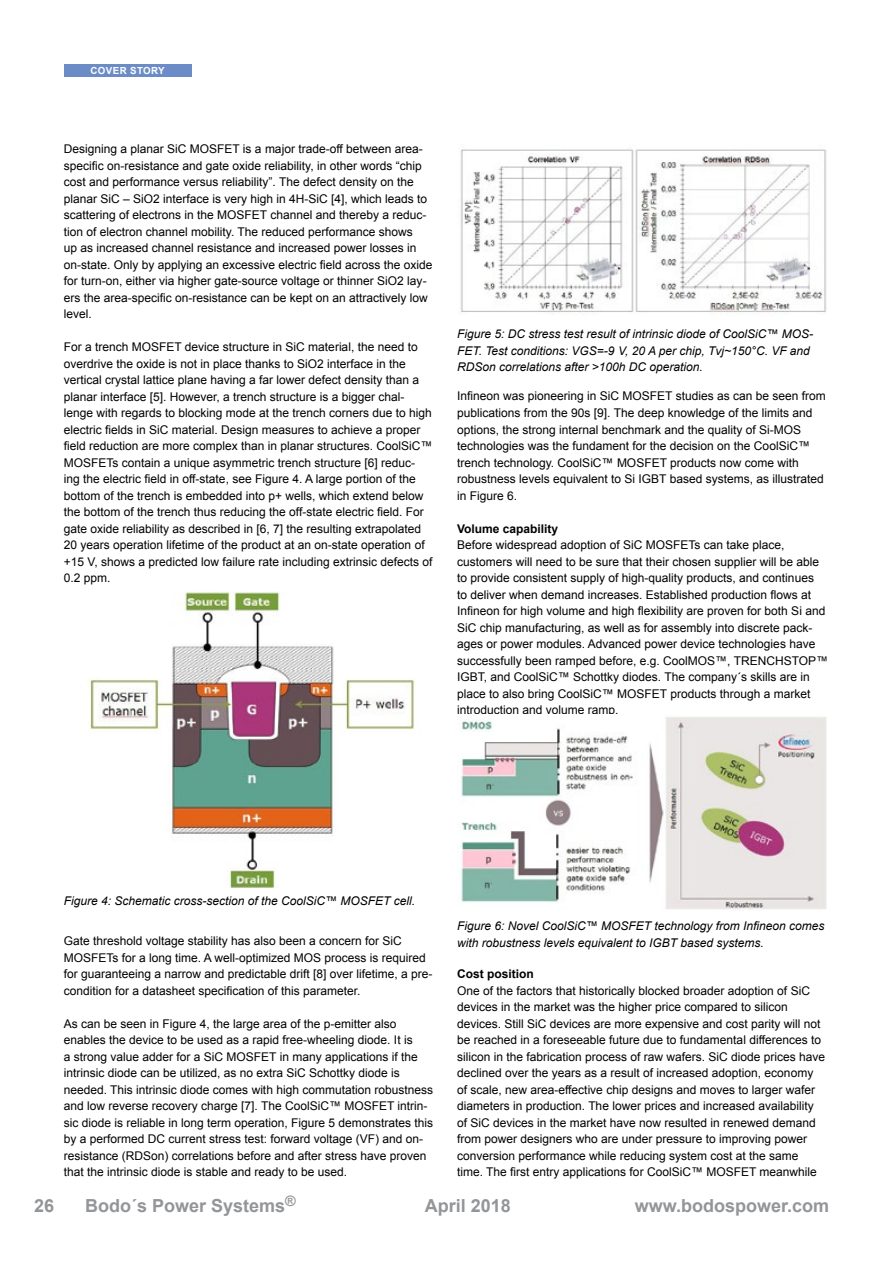
<style>
.page{position:relative;width:893px;height:1263px;background:#fff}
.page>*{position:absolute;margin:0;border:0;box-sizing:border-box;transform-origin:0 0}
.t1{font:700 18px "Arial";color:#939598}
.t2{font:700 14.4px "Arial";color:#939598}
.t3{font:12px/16.5px "Arial";color:#000}
.t4{font:italic 12px/16.5px "Arial";color:#000}
.t5{font:700 12px "Arial";color:#000}
.t6{font:700 9.75px "Arial";letter-spacing:.04em;color:#fff}
</style>
<div class="page">
<div style="left:64px;top:64px;width:127px;height:13px;background:#6c8cc7"></div>
<img style="left:89px;top:591px;width:326px;height:297px">
<img style="left:460px;top:149px;width:367px;height:164px">
<img style="left:460px;top:716px;width:367px;height:194px">
<p class="t6" style="left:90px;top:64px;width:76px">COVER STORY</p>
<p class="t6" style="left:103px;top:64px;width:51px">CONTENT</p>
<p class="t3" style="left:64px;top:141px;width:370px">Designing a planar SiC MOSFET is a major trade-off between area&shy;specific on-resistance and gate oxide reliability, in other words “chip cost and performance versus reliability”. The defect density on the planar SiC – SiO2 interface is very high in 4H-SiC [4], which leads to scattering of electrons in the MOSFET channel and thereby a reduc&shy;tion of electron channel mobility. The reduced performance shows<br>up as increased channel resistance and increased power losses in on-state. Only by applying an excessive electric field across the oxide for turn-on, either via higher gate-source voltage or thinner SiO2 lay&shy;ers the area-specific on-resistance can be kept on an attractively low level.</p>
<p class="t3" style="left:64px;top:339px;width:370px">For a trench MOSFET device structure in SiC material, the need to overdrive the oxide is not in place thanks to SiO2 interface in the vertical crystal lattice plane having a far lower defect density than a planar interface [5]. However, a trench structure is a bigger chal&shy;lenge with regards to blocking mode at the trench corners due to high electric fields in SiC material. Design measures to achieve a proper field reduction are more complex than in planar structures. CoolSiC™ MOSFETs contain a unique asymmetric trench structure [6] reduc&shy;ing the electric field in off-state, see Figure 4. A large portion of the bottom of the trench is embedded into p+ wells, which extend below the bottom of the trench thus reducing the off-state electric field. For gate oxide reliability as described in [6, 7] the resulting extrapolated 20 years operation lifetime of the product at an on-state operation of +15 V, shows a predicted low failure rate including extrinsic defects of 0.2 ppm.</p>
<p class="t4" style="left:457px;top:326px;width:358px">Figure 5: DC stress test result of intrinsic diode of CoolSiC™ MOS-<br>FET. Test conditions: VGS=-9 V, 20 A per chip, Tvj~150°C. VF and<br>RDSon correlations after &gt;100h DC operation.</p>
<p class="t3" style="left:457px;top:388px;width:370px">Infineon was pioneering in SiC MOSFET studies as can be seen from publications from the 90s [9]. The deep knowledge of the limits and options, the strong internal benchmark and the quality of Si-MOS technologies was the fundament for the decision on the CoolSiC™ trench technology. CoolSiC™ MOSFET products now come with robustness levels equivalent to Si IGBT based systems, as illustrated in Figure 6.</p>
<p class="t5" style="left:457px;top:520px;width:103px">Volume capability</p>
<p class="t3" style="left:457px;top:537px;width:373px">Before widespread adoption of SiC MOSFETs can take place, customers will need to be sure that their chosen supplier will be able to provide consistent supply of high-quality products, and continues<br>to deliver when demand increases. Established production flows at Infineon for high volume and high flexibility are proven for both Si and SiC chip manufacturing, as well as for assembly into discrete pack&shy;ages or power modules. Advanced power device technologies have successfully been ramped before, e.g. CoolMOS™, TRENCHSTOP™ IGBT, and CoolSiC™ Schottky diodes. The company´s skills are in place to also bring CoolSiC™ MOSFET products through a market introduction and volume ramp.</p>
<p class="t4" style="left:64px;top:893px;width:353px">Figure 4: Schematic cross-section of the CoolSiC™ MOSFET cell.</p>
<p class="t3" style="left:64px;top:933px;width:370px">Gate threshold voltage stability has also been a concern for SiC MOSFETs for a long time. A well-optimized MOS process is required for guaranteeing a narrow and predictable drift [8] over lifetime, a pre&shy;condition for a datasheet specification of this parameter.</p>
<p class="t3" style="left:64px;top:1015px;width:371px">As can be seen in Figure 4, the large area of the p-emitter also enables the device to be used as a rapid free-wheeling diode. It is<br>a strong value adder for a SiC MOSFET in many applications if the intrinsic diode can be utilized, as no extra SiC Schottky diode is needed. This intrinsic diode comes with high commutation robustness and low reverse recovery charge [7]. The CoolSiC™ MOSFET intrin&shy;sic diode is reliable in long term operation, Figure 5 demonstrates this by a performed DC current stress test: forward voltage (VF) and on&shy;resistance (RDSon) correlations before and after stress have proven that the intrinsic diode is stable and ready to be used.</p>
<p class="t4" style="left:457px;top:918px;width:369px">Figure 6: Novel CoolSiC™ MOSFET technology from Infineon comes with robustness levels equivalent to IGBT based systems.</p>
<p class="t5" style="left:457px;top:966px;width:78px">Cost position</p>
<p class="t3" style="left:457px;top:982px;width:370px">One of the factors that historically blocked broader adoption of SiC devices in the market was the higher price compared to silicon devices. Still SiC devices are more expensive and cost parity will not be reached in a foreseeable future due to fundamental differences to silicon in the fabrication process of raw wafers. SiC diode prices have declined over the years as a result of increased adoption, economy of scale, new area-effective chip designs and moves to larger wafer diameters in production. The lower prices and increased availability of SiC devices in the market have now resulted in renewed demand from power designers who are under pressure to improving power conversion performance while reducing system cost at the same time. The first entry applications for CoolSiC™ MOSFET meanwhile</p>
<h1 class="t1" style="left:34px;top:1194px;width:22px">26</h1>
<p class="t2" style="left:285px;top:1192px;width:12px">®</p>
<h1 class="t1" style="left:425px;top:1194px;width:88px">April 2018</h1>
<h1 class="t1" style="left:635px;top:1194px;width:196px">www.bodospower.com</h1>
<h1 class="t1" style="left:85px;top:1194px;width:202px">Bodo´s Power Systems</h1>
</div>
